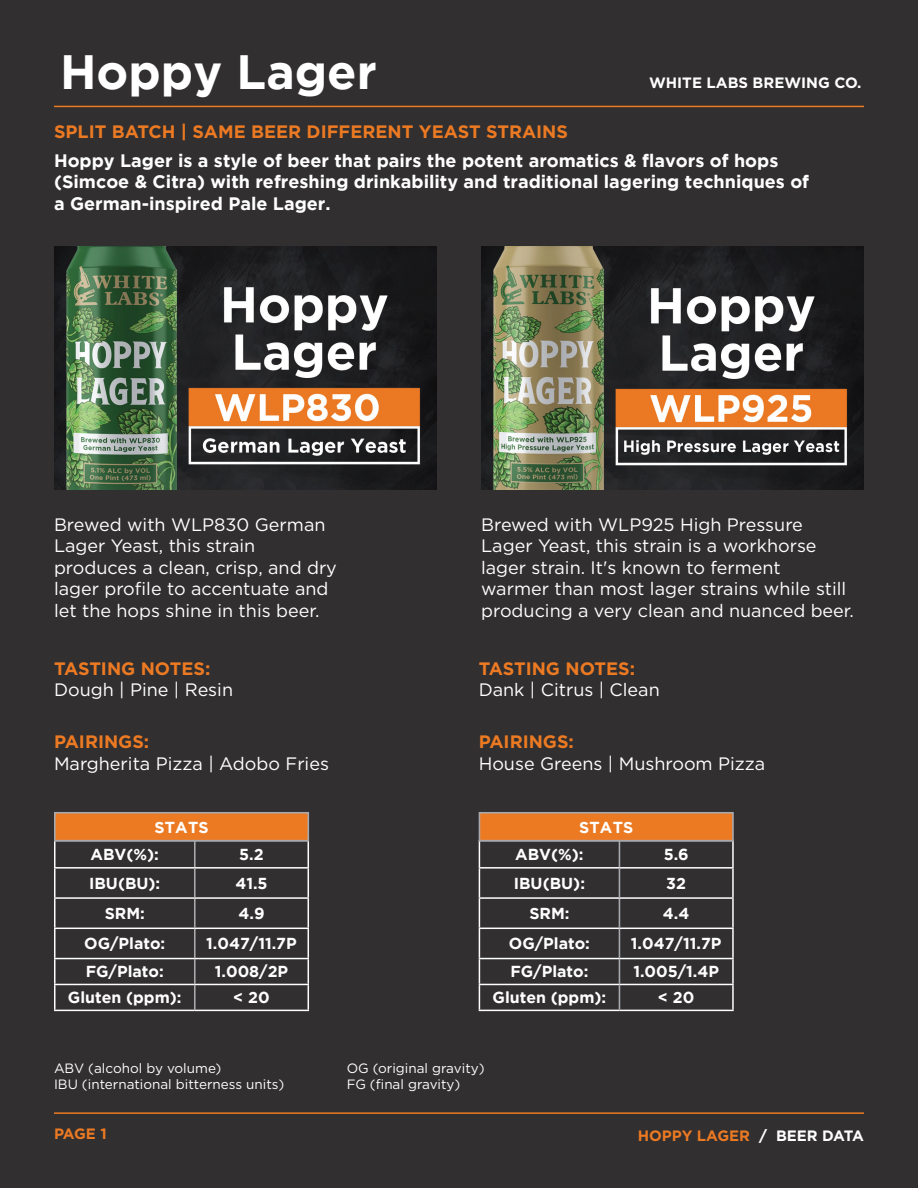
<style>
.page{position:relative;width:918px;height:1188px;background:#312f30}
.page>*{position:absolute;margin:0;border:0;box-sizing:border-box;transform-origin:0 0}
.t1{font:700 48px "Gotham";color:#fff}
.t2{font:18px/21.6px "Gotham";color:#fff}
.t3{font:700 18px/21.6px "Gotham";color:#fff}
.t4{font:700 18px "Gotham";color:#ec7a23}
.t5{font:700 15.9px "Gotham";color:#fff}
.t6{font:700 15px "Gotham";color:#ec7a23}
.t7{font:700 15px "Gotham";color:#fff}
.t8{font:13.5px "Gotham";color:#fff}
.s1{color:#fff}
</style>
<div class="page">
<img style="left:481px;top:247px;width:383px;height:242px">
<img style="left:54px;top:247px;width:383px;height:242px">
<hr style="left:54px;top:106px;width:810px;height:1px;background:#ec7a23">
<hr style="left:54px;top:1112px;width:810px;height:2px;background:#ec7a23">
<hr style="left:194px;top:841px;width:2px;height:26px;background:#a8a9ad">
<hr style="left:194px;top:869px;width:2px;height:28px;background:#a8a9ad">
<hr style="left:194px;top:899px;width:2px;height:29px;background:#a8a9ad">
<hr style="left:194px;top:929px;width:2px;height:29px;background:#a8a9ad">
<hr style="left:194px;top:959px;width:2px;height:25px;background:#a8a9ad">
<hr style="left:194px;top:985px;width:2px;height:25px;background:#a8a9ad">
<hr style="left:54px;top:841px;width:2px;height:26px;background:#fff">
<hr style="left:54px;top:867px;width:141px;height:2px;background:#fff">
<hr style="left:54px;top:869px;width:2px;height:28px;background:#fff">
<hr style="left:195px;top:867px;width:114px;height:2px;background:#fff">
<hr style="left:54px;top:897px;width:141px;height:2px;background:#fff">
<hr style="left:54px;top:899px;width:2px;height:29px;background:#fff">
<hr style="left:195px;top:897px;width:114px;height:2px;background:#fff">
<hr style="left:54px;top:928px;width:141px;height:1px;background:#fff">
<hr style="left:54px;top:929px;width:2px;height:29px;background:#fff">
<hr style="left:195px;top:928px;width:114px;height:1px;background:#fff">
<hr style="left:54px;top:958px;width:141px;height:1px;background:#fff">
<hr style="left:54px;top:959px;width:2px;height:25px;background:#fff">
<hr style="left:195px;top:958px;width:114px;height:1px;background:#fff">
<hr style="left:54px;top:984px;width:141px;height:1px;background:#fff">
<hr style="left:54px;top:985px;width:2px;height:25px;background:#fff">
<hr style="left:195px;top:984px;width:114px;height:1px;background:#fff">
<svg style="left:308px;top:841px;width:1px;height:169px"></svg>
<hr style="left:54px;top:1010px;width:141px;height:1px;background:#fff">
<hr style="left:195px;top:1010px;width:114px;height:1px;background:#fff">
<svg style="left:619px;top:841px;width:1px;height:169px"></svg>
<hr style="left:732px;top:841px;width:2px;height:26px;background:#fff">
<hr style="left:479px;top:867px;width:140px;height:2px;background:#fff">
<hr style="left:619px;top:867px;width:115px;height:2px;background:#fff">
<hr style="left:732px;top:869px;width:2px;height:28px;background:#fff">
<hr style="left:479px;top:897px;width:140px;height:2px;background:#fff">
<hr style="left:619px;top:897px;width:115px;height:2px;background:#fff">
<hr style="left:732px;top:899px;width:2px;height:29px;background:#fff">
<hr style="left:479px;top:928px;width:140px;height:1px;background:#fff">
<hr style="left:619px;top:928px;width:115px;height:1px;background:#fff">
<hr style="left:732px;top:929px;width:2px;height:29px;background:#fff">
<hr style="left:479px;top:958px;width:140px;height:1px;background:#fff">
<hr style="left:619px;top:958px;width:115px;height:1px;background:#fff">
<hr style="left:732px;top:959px;width:2px;height:25px;background:#fff">
<hr style="left:479px;top:984px;width:140px;height:1px;background:#fff">
<svg style="left:479px;top:841px;width:1px;height:169px"></svg>
<hr style="left:619px;top:984px;width:115px;height:1px;background:#fff">
<hr style="left:732px;top:985px;width:2px;height:25px;background:#fff">
<hr style="left:479px;top:1010px;width:140px;height:1px;background:#fff">
<hr style="left:619px;top:1010px;width:115px;height:1px;background:#fff">
<div style="left:54px;top:812px;width:255px;height:29px;background:#ec7a23;border:2px solid #a8a9ad"></div>
<div style="left:479px;top:812px;width:255px;height:29px;background:#ec7a23;border:2px solid #a8a9ad"></div>
<p class="t1" style="left:60px;top:44px;width:318px">Hoppy Lager</p>
<p class="t4" style="left:54px;top:120px;width:516px">SPLIT BATCH | SAME BEER DIFFERENT YEAST STRAINS</p>
<p class="t7" style="left:649px;top:73px;width:214px">WHITE LABS BREWING CO.</p>
<p class="t3" style="left:54px;top:149px;width:757px">Hoppy Lager is a style of beer that pairs the potent aromatics &amp; flavors of hops (Simcoe &amp; Citra) with refreshing drinkability and traditional lagering techniques of a German-inspired Pale Lager.</p>
<p class="t2" style="left:54px;top:513px;width:284px">Brewed with WLP830 German<br>Lager Yeast, this strain produces a clean, crisp, and dry lager profile to accentuate and let the hops shine in this beer.</p>
<p class="t2" style="left:481px;top:513px;width:374px">Brewed with WLP925 High Pressure Lager Yeast, this strain is a workhorse lager strain. It's known to ferment<br>warmer than most lager strains while still producing a very clean and nuanced beer.</p>
<p class="t4" style="left:54px;top:656px;width:158px">TASTING NOTES:</p>
<p class="t2" style="left:54px;top:679px;width:181px">Dough | Pine | Resin</p>
<p class="t4" style="left:54px;top:730px;width:97px">PAIRINGS:</p>
<p class="t2" style="left:54px;top:752px;width:277px">Margherita Pizza | Adobo Fries</p>
<p class="t4" style="left:479px;top:656px;width:158px">TASTING NOTES:</p>
<p class="t2" style="left:479px;top:679px;width:183px">Dank | Citrus | Clean</p>
<p class="t4" style="left:479px;top:730px;width:97px">PAIRINGS:</p>
<p class="t2" style="left:479px;top:752px;width:288px">House Greens | Mushroom Pizza</p>
<p class="t5" style="left:154px;top:818px;width:56px">STATS</p>
<p class="t5" style="left:579px;top:818px;width:56px">STATS</p>
<p class="t5" style="left:91px;top:845px;width:70px">ABV(%):</p>
<p class="t5" style="left:239px;top:845px;width:26px">5.2</p>
<p class="t5" style="left:89px;top:874px;width:73px">IBU(BU):</p>
<p class="t5" style="left:235px;top:874px;width:34px">41.5</p>
<p class="t5" style="left:105px;top:904px;width:42px">SRM:</p>
<p class="t5" style="left:239px;top:904px;width:28px">4.9</p>
<p class="t5" style="left:84px;top:934px;width:83px">OG/Plato:</p>
<p class="t5" style="left:206px;top:934px;width:92px">1.047/11.7P</p>
<p class="t5" style="left:86px;top:962px;width:80px">FG/Plato:</p>
<p class="t5" style="left:215px;top:962px;width:75px">1.008/2P</p>
<p class="t5" style="left:68px;top:988px;width:115px">Gluten (ppm):</p>
<p class="t5" style="left:233px;top:988px;width:38px">&lt; 20</p>
<p class="t8" style="left:54px;top:1060px;width:169px">ABV (alcohol by volume)</p>
<p class="t8" style="left:54px;top:1076px;width:232px">IBU (international bitterness units)</p>
<p class="t5" style="left:515px;top:845px;width:70px">ABV(%):</p>
<p class="t5" style="left:664px;top:845px;width:27px">5.6</p>
<p class="t5" style="left:514px;top:874px;width:73px">IBU(BU):</p>
<p class="t5" style="left:666px;top:874px;width:21px">32</p>
<p class="t5" style="left:529px;top:904px;width:42px">SRM:</p>
<p class="t5" style="left:663px;top:904px;width:28px">4.4</p>
<p class="t5" style="left:509px;top:934px;width:83px">OG/Plato:</p>
<p class="t5" style="left:631px;top:934px;width:92px">1.047/11.7P</p>
<p class="t5" style="left:510px;top:962px;width:80px">FG/Plato:</p>
<p class="t5" style="left:633px;top:962px;width:87px">1.005/1.4P</p>
<p class="t5" style="left:493px;top:988px;width:115px">Gluten (ppm):</p>
<p class="t5" style="left:658px;top:988px;width:38px">&lt; 20</p>
<p class="t8" style="left:347px;top:1060px;width:139px">OG (original gravity)</p>
<p class="t8" style="left:347px;top:1076px;width:115px">FG (final gravity)</p>
<p class="t6" style="left:54px;top:1123px;width:54px">PAGE 1</p>
<p class="t6" style="left:638px;top:1126px;width:228px">HOPPY LAGER <span class="s1">/ BEER DATA</span></p>
</div>
